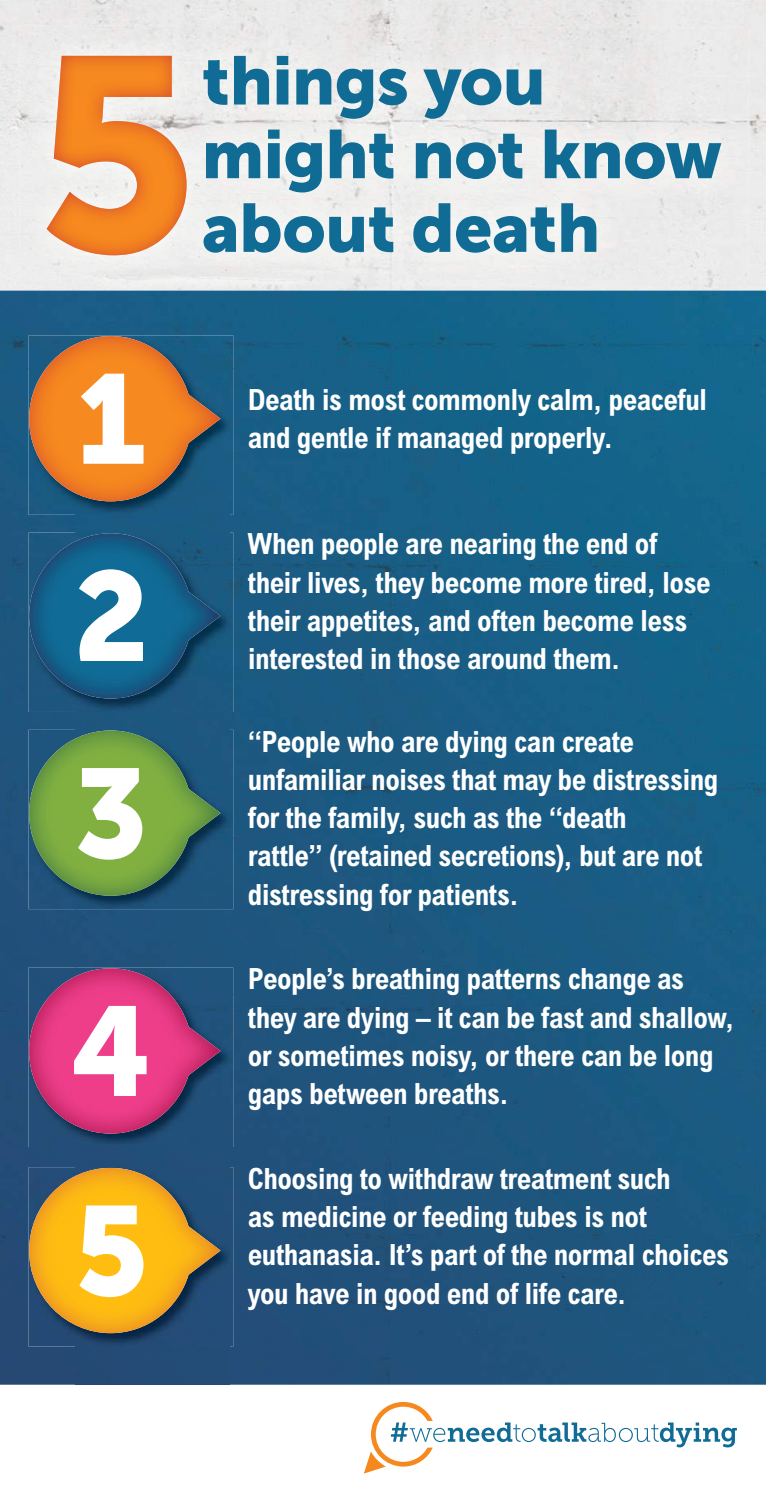
<style>
.page{position:relative;width:766px;height:1490px;background:#fff}
.page>*{position:absolute;margin:0;border:0;box-sizing:border-box;transform-origin:0 0}
.t1{font:126px/197.1px "Museo Sans 900";color:#fff}
.t2{font:67.95px/73.6px "Museo Sans 900";letter-spacing:-.01em;color:#106c95}
.t3{font:700 condensed 29.25px/38.2px "Arial MT Std";letter-spacing:-.02em;color:#fff}
</style>
<div class="page">
<div style="left:0;top:0;width:765px;height:76px;background:#e9e8e8"></div>
<div style="left:0;top:76px;width:76px;height:214px;background:#ececec"></div>
<div style="left:690px;top:76px;width:75px;height:214px;background:#ebebeb"></div>
<img style="left:76px;top:1384px;width:689px;height:1px">
<div style="left:0;top:290px;width:765px;height:78px;background:#156289"></div>
<img style="left:0;top:368px;width:76px;height:1016px">
<div style="left:230px;top:368px;width:535px;height:469px;background:#176088"></div>
<div style="left:76px;top:515px;width:154px;height:17px;background:#1a5b82"></div>
<div style="left:76px;top:712px;width:154px;height:17px;background:#1c577f"></div>
<div style="left:76px;top:837px;width:689px;height:156px;background:#1c5a81"></div>
<div style="left:230px;top:993px;width:535px;height:391px;background:#1f557d"></div>
<div style="left:76px;top:1146px;width:154px;height:21px;background:#234f79"></div>
<div style="left:76px;top:1346px;width:154px;height:38px;background:#234b75"></div>
<div style="left:216px;top:27px;width:532px;height:255px;background:#ebebea"></div>
<div style="left:216px;top:56px;width:329px;height:63px;background:#efeeed"></div>
<div style="left:216px;top:130px;width:506px;height:62px;background:#f1f1ef"></div>
<div style="left:216px;top:203px;width:380px;height:50px;background:#f2f2f0"></div>
<div style="left:19px;top:26px;width:197px;height:259px;background:#ededec"></div>
<img style="left:203px;top:56px;width:13px;height:63px">
<img style="left:206px;top:130px;width:10px;height:62px">
<img style="left:203px;top:203px;width:13px;height:50px">
<img style="left:47px;top:56px;width:128px;height:199px">
<img style="left:175px;top:56px;width:11px;height:199px">
<img style="left:28px;top:335px;width:205px;height:180px">
<img style="left:29px;top:336px;width:159px;height:165px">
<img style="left:28px;top:532px;width:205px;height:180px">
<img style="left:29px;top:533px;width:159px;height:165px">
<img style="left:28px;top:729px;width:205px;height:180px">
<img style="left:29px;top:730px;width:159px;height:165px">
<img style="left:28px;top:967px;width:205px;height:179px">
<img style="left:29px;top:968px;width:159px;height:165px">
<img style="left:28px;top:1167px;width:205px;height:179px">
<img style="left:29px;top:1167px;width:159px;height:166px">
<svg style="left:364px;top:1401px;width:372px;height:72px"></svg>
<h1 class="t1" style="left:76px;top:332px;width:71px">1</h1>
<h1 class="t1" style="left:73px;top:529px;width:77px">2<br>3</h1>
<h1 class="t1" style="left:71px;top:963px;width:83px;line-height:199.6px">4<br>5</h1>
<h2 class="t2" style="left:202px;top:50px;width:522px">things you might not know about death</h2>
<p class="t3" style="left:248px;top:383px;width:461px">Death is most commonly calm, peaceful</p>
<p class="t3" style="left:248px;top:422px;width:366px">and gentle if managed properly.</p>
<p class="t3" style="left:248px;top:527px;width:464px">When people are nearing the end of their lives, they become more tired, lose their appetites, and often become less interested in those around them.</p>
<p class="t3" style="left:248px;top:724px;width:472px">“People who are dying can create unfamiliar noises that may be distressing for the family, such as the “death<br>rattle” (retained secretions), but are not distressing for patients.</p>
<p class="t3" style="left:248px;top:962px;width:488px">People’s breathing patterns change as they are dying – it can be fast and shallow, or sometimes noisy, or there can be long gaps between breaths.</p>
<p class="t3" style="left:248px;top:1162px;width:482px">Choosing to withdraw treatment such<br>as medicine or feeding tubes is not euthanasia. It’s part of the normal choices you have in good end of life care.</p>
</div>
